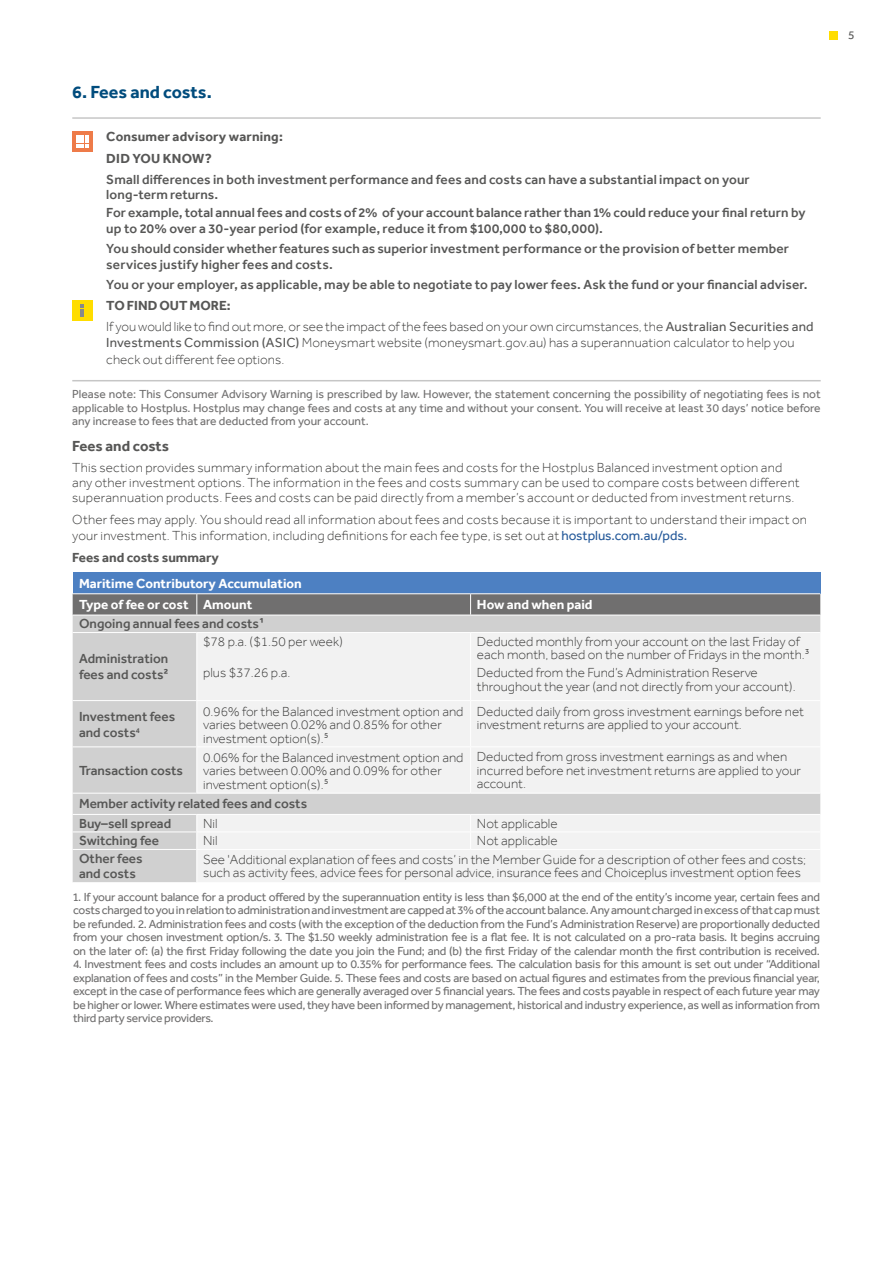
<style>
.page{position:relative;width:893px;height:1263px;background:#fff}
.page>*{position:absolute;margin:0;border:0;box-sizing:border-box;transform-origin:0 0}
.t1{font:700 18px "Effra";color:#004c7d}
.t2{font:700 15px "Effra";color:#575756}
.t3{font:300 13.5px/13.5px "Effra";color:#3c3c3b}
.t4{font:500 13.5px/15.8px "Effra";letter-spacing:.005em;color:#575756}
.t5{font:700 13.5px/21.3px "Effra";color:#fff}
.t6{font:700 13.5px/23px "Effra";letter-spacing:.01em;color:#575756}
.t7{font:12px/13.5px "Effra";letter-spacing:-.02em;color:#706f6f;text-align:justify}
.t8{font:12px "Effra";color:#575756}
.s1{font-weight:700;color:#575756}
.s2{font-weight:400;color:#575756}
.s3{font-weight:400;color:#275b9b}
</style>
<div class="page">
<div style="left:829px;top:31px;width:9px;height:9px;background:#fd0"></div>
<hr style="left:72px;top:117px;width:749px;height:2px;background:#c6c6c6">
<hr style="left:72px;top:380px;width:749px;height:1px;background:#c6c6c6">
<div style="left:72px;top:131px;width:21px;height:20px;background:#ee7b49"></div>
<svg style="left:76px;top:135px;width:13px;height:12px"></svg>
<div style="left:72px;top:300px;width:21px;height:21px;background:#fd0"></div>
<svg style="left:81px;top:304px;width:3px;height:13px"></svg>
<div style="left:73px;top:572px;width:747px;height:22px;background:#4d80c2"></div>
<div style="left:73px;top:616px;width:747px;height:266px;background:#d0d0d0"></div>
<svg style="left:197px;top:633px;width:623px;height:249px;fill:#f2f2f2"></svg>
<hr style="left:470px;top:633px;width:1px;height:67px;background:#fff">
<hr style="left:197px;top:700px;width:274px;height:1px;background:#fff">
<hr style="left:471px;top:700px;width:349px;height:1px;background:#fff">
<hr style="left:470px;top:701px;width:1px;height:45px;background:#fff">
<hr style="left:197px;top:746px;width:274px;height:1px;background:#fff">
<hr style="left:471px;top:746px;width:349px;height:1px;background:#fff">
<hr style="left:470px;top:747px;width:1px;height:46px;background:#fff">
<hr style="left:197px;top:831px;width:274px;height:1px;background:#fff">
<hr style="left:471px;top:831px;width:349px;height:1px;background:#fff">
<svg style="left:470px;top:815px;width:1px;height:34px"></svg>
<hr style="left:73px;top:593px;width:124px;height:1px;background:#fff">
<hr style="left:197px;top:593px;width:274px;height:1px;background:#fff">
<hr style="left:471px;top:593px;width:349px;height:1px;background:#fff">
<svg style="left:73px;top:594px;width:747px;height:21px;background:#757474"></svg>
<hr style="left:196px;top:633px;width:1px;height:67px;background:#fff">
<hr style="left:73px;top:700px;width:124px;height:1px;background:#fff">
<hr style="left:196px;top:701px;width:1px;height:45px;background:#fff">
<hr style="left:73px;top:746px;width:124px;height:1px;background:#fff">
<hr style="left:196px;top:747px;width:1px;height:46px;background:#fff">
<hr style="left:73px;top:831px;width:124px;height:1px;background:#fff">
<svg style="left:196px;top:815px;width:1px;height:34px"></svg>
<hr style="left:73px;top:793px;width:124px;height:1px;background:#fff">
<hr style="left:197px;top:793px;width:274px;height:1px;background:#fff">
<hr style="left:197px;top:814px;width:274px;height:1px;background:#fff">
<hr style="left:471px;top:793px;width:349px;height:1px;background:#fff">
<hr style="left:471px;top:814px;width:349px;height:1px;background:#fff">
<hr style="left:73px;top:814px;width:124px;height:1px;background:#fff">
<hr style="left:73px;top:849px;width:124px;height:1px;background:#fff">
<hr style="left:197px;top:849px;width:274px;height:1px;background:#fff">
<hr style="left:196px;top:850px;width:1px;height:32px;background:#fff">
<hr style="left:471px;top:849px;width:349px;height:1px;background:#fff">
<hr style="left:73px;top:632px;width:124px;height:1px;background:#fff">
<hr style="left:197px;top:632px;width:274px;height:1px;background:#fff">
<hr style="left:471px;top:632px;width:349px;height:1px;background:#fff">
<h1 class="t1" style="left:72px;top:81px;width:141px">6. Fees and costs.</h1>
<p class="t6" style="left:106px;top:124px;width:178px">Consumer advisory warning:<br>DID YOU KNOW?</p>
<p class="t4" style="left:106px;top:171px;width:645px">Small differences in both investment performance and fees and costs can have a substantial impact on your long-term returns.</p>
<p class="t4" style="left:106px;top:205px;width:701px">For example, total annual fees and costs of 2% of your account balance rather than 1% could reduce your final return by up to 20% over a 30-year period (for example, reduce it from $100,000 to $80,000).</p>
<p class="t4" style="left:106px;top:240px;width:684px">You should consider whether features such as superior investment performance or the provision of better member services justify higher fees and costs.</p>
<p class="t4" style="left:106px;top:277px;width:703px">You or your employer, as applicable, may be able to negotiate to pay lower fees. Ask the fund or your financial adviser.</p>
<p class="t3" style="left:106px;top:295px;width:709px;line-height:20.7px"><span class="s1">TO FIND OUT MORE:<br></span>If you would like to find out more, or see the impact of the fees based on your own circumstances, the <span class="s2">Australian Securities and</span></p>
<p class="t3" style="left:106px;top:335px;width:690px;line-height:16.5px"><span class="s2">Investments Commission (ASIC)</span> Moneysmart website (moneysmart.gov.au) has a superannuation calculator to help you check out different fee options.</p>
<p class="t7" style="left:72px;top:387px;width:750px">Please note: This Consumer Advisory Warning is prescribed by law. However, the statement concerning the possibility of negotiating fees is not applicable to Hostplus. Hostplus may change fees and costs at any time and without your consent. You will receive at least 30 days’ notice before any increase to fees that are deducted from your account.</p>
<p class="t2" style="left:72px;top:437px;width:98px">Fees and costs</p>
<p class="t3" style="left:72px;top:460px;width:729px;line-height:15px">This section provides summary information about the main fees and costs for the Hostplus Balanced investment option and any other investment options. The information in the fees and costs summary can be used to compare costs between different superannuation products. Fees and costs can be paid directly from a member’s account or deducted from investment returns.</p>
<p class="t3" style="left:72px;top:511px;width:736px;line-height:16.5px">Other fees may apply. You should read all information about fees and costs because it is important to understand their impact on your investment. This information, including definitions for each fee type, is set out at <span class="s3">hostplus.com.au/pds.</span></p>
<p class="t6" style="left:72px;top:546px;width:148px">Fees and costs summary</p>
<p class="t5" style="left:79px;top:572px;width:224px">Maritime Contributory Accumulation<br>Type of fee or cost Amount</p>
<p class="t5" style="left:477px;top:593px;width:117px">How and when paid</p>
<p class="t4" style="left:79px;top:616px;width:186px">Ongoing annual fees and costs1</p>
<p class="t4" style="left:79px;top:651px;width:91px">Administration fees and costs2</p>
<p class="t3" style="left:203px;top:634px;width:141px">$78 p.a. ($1.50 per week)</p>
<p class="t3" style="left:203px;top:666px;width:89px">plus $37.26 p.a.</p>
<p class="t3" style="left:477px;top:634px;width:334px">Deducted monthly from your account on the last Friday of each month, based on the number of Fridays in the month.3</p>
<p class="t3" style="left:477px;top:666px;width:320px">Deducted from the Fund’s Administration Reserve throughout the year (and not directly from your account).</p>
<p class="t4" style="left:79px;top:709px;width:98px">Investment fees and costs<sup>4</sup></p>
<p class="t3" style="left:203px;top:704px;width:262px">0.96% for the Balanced investment option and varies between 0.02% and 0.85% for other investment option(s).5</p>
<p class="t3" style="left:477px;top:704px;width:329px">Deducted daily from gross investment earnings before net investment returns are applied to your account.</p>
<p class="t4" style="left:79px;top:762px;width:105px">Transaction costs</p>
<p class="t3" style="left:203px;top:751px;width:262px">0.06% for the Balanced investment option and varies between 0.00% and 0.09% for other investment option(s).5</p>
<p class="t3" style="left:477px;top:750px;width:326px">Deducted from gross investment earnings as and when incurred before net investment returns are applied to your account.</p>
<p class="t4" style="left:79px;top:794px;width:230px;line-height:19.4px">Member activity related fees and costs<br>Buy–sell spread</p>
<p class="t3" style="left:203px;top:816px;width:16px">Nil</p>
<p class="t3" style="left:477px;top:816px;width:82px">Not applicable</p>
<p class="t4" style="left:79px;top:833px;width:81px">Switching fee</p>
<p class="t3" style="left:203px;top:834px;width:16px">Nil</p>
<p class="t3" style="left:477px;top:834px;width:82px">Not applicable</p>
<p class="t4" style="left:79px;top:850px;width:65px">Other fees and costs</p>
<p class="t3" style="left:203px;top:852px;width:604px">See 'Additional explanation of fees and costs’ in the Member Guide for a description of other fees and costs; such as activity fees, advice fees for personal advice, insurance fees and Choiceplus investment option fees</p>
<p class="t7" style="left:73px;top:890px;width:748px">1. If your account balance for a product offered by the superannuation entity is less than $6,000 at the end of the entity’s income year, certain fees and costs charged to you in relation to administration and investment are capped at 3% of the account balance. Any amount charged in excess of that cap must be refunded. 2. Administration fees and costs (with the exception of the deduction from the Fund’s Administration Reserve) are proportionally deducted from your chosen investment option/s. 3. The $1.50 weekly administration fee is a flat fee. It is not calculated on a pro-rata basis. It begins accruing on the later of: (a) the first Friday following the date you join the Fund; and (b) the first Friday of the calendar month the first contribution is received.</p>
<p class="t7" style="left:73px;top:957px;width:748px">4. Investment fees and costs includes an amount up to 0.35% for performance fees. The calculation basis for this amount is set out under “Additional explanation of fees and costs” in the Member Guide. 5. These fees and costs are based on actual figures and estimates from the previous financial year, except in the case of performance fees which are generally averaged over 5 financial years. The fees and costs payable in respect of each future year may be higher or lower. Where estimates were used, they have been informed by management, historical and industry experience, as well as information from third party service providers.</p>
<p class="t8" style="left:848px;top:28px;width:8px">5</p>
</div>
